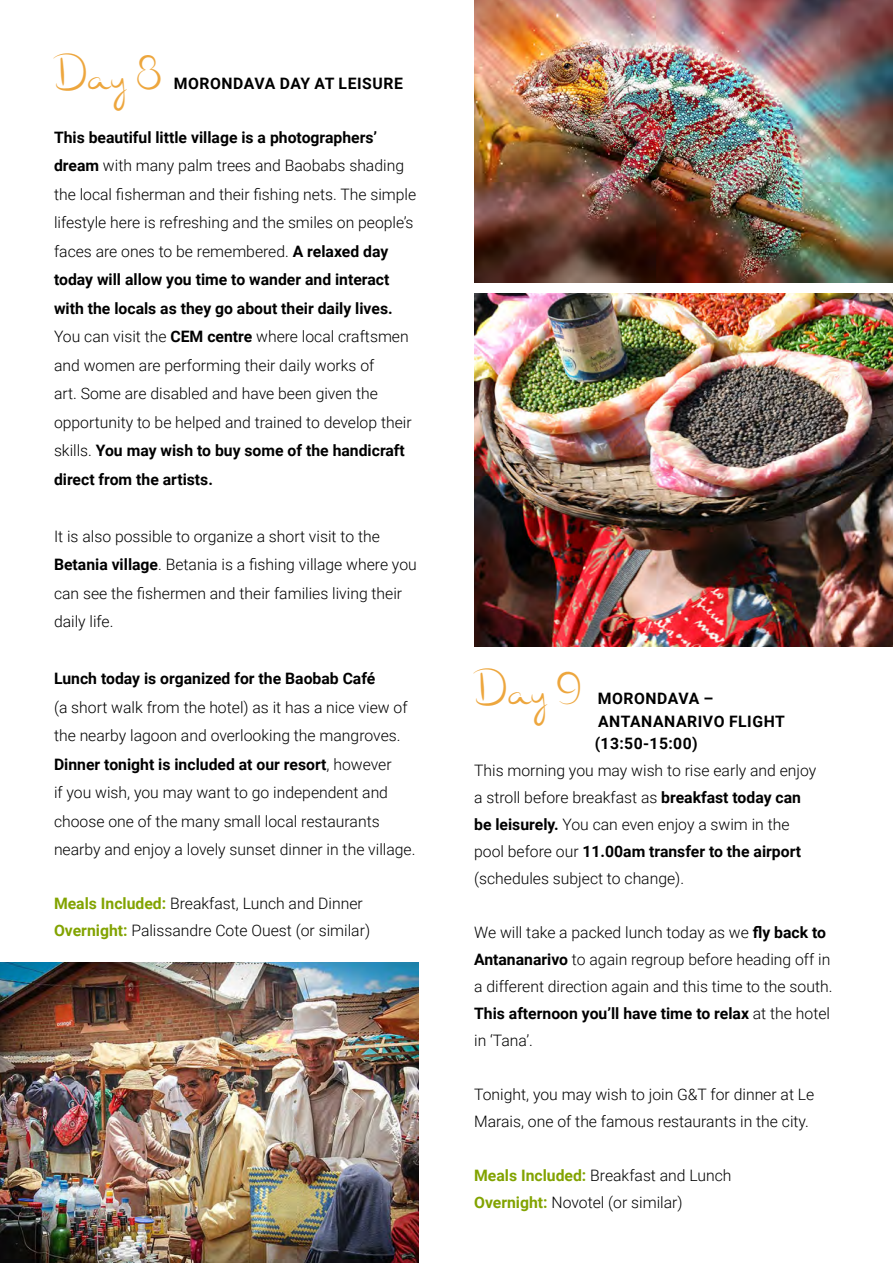
<style>
.page{position:relative;width:893px;height:1263px;background:#fff}
.page>*{position:absolute;margin:0;border:0;box-sizing:border-box;transform-origin:0 0}
.t1{font:49.5px "Masana Script 4 Silueta";color:#eda63d}
.t2{font:300 15.75px/28.5px "Roboto";color:#000}
.t3{font:700 15.75px/22.5px "Roboto";letter-spacing:.02em;color:#000}
.t4{font:700 15.75px "Roboto";color:#000}
.s1{font-weight:700}
.s2{font-weight:700;color:#82a300}
</style>
<div class="page">
<img style="left:0;top:962px;width:418px;height:301px">
<img style="left:474px;top:0;width:419px;height:283px">
<img style="left:474px;top:293px;width:419px;height:353px">
<h1 class="t1" style="left:54px;top:43px;width:109px">Day 8</h1>
<p class="t3" style="left:174px;top:71px;width:231px">MORONDAVA DAY AT LEISURE</p>
<p class="t2" style="left:54px;top:122px;width:364px"><span class="s1">This beautiful little village is a photographers’ dream</span> with many palm trees and Baobabs shading the local fisherman and their fishing nets. The simple lifestyle here is refreshing and the smiles on people’s faces are ones to be remembered. <span class="s1">A relaxed day today will allow you time to wander and interact with the locals as they go about their daily lives.<br></span>You can visit the <span class="s1">CEM centre</span> where local craftsmen and women are performing their daily works of<br>art. Some are disabled and have been given the opportunity to be helped and trained to develop their skills. <span class="s1">You may wish to buy some of the handicraft direct from the artists.</span></p>
<p class="t2" style="left:54px;top:521px;width:364px">It is also possible to organize a short visit to the <span class="s1">Betania village</span>. Betania is a fishing village where you can see the fishermen and their families living their daily life.</p>
<p class="t4" style="left:54px;top:668px;width:323px">Lunch today is organized for the Baobab Café</p>
<p class="t2" style="left:54px;top:692px;width:363px">(a short walk from the hotel) as it has a nice view of the nearby lagoon and overlooking the mangroves.<br><span class="s1">Dinner tonight is included at our resort</span>, however<br>if you wish, you may want to go independent and choose one of the many small local restaurants nearby and enjoy a lovely sunset dinner in the village.</p>
<p class="t2" style="left:54px;top:890px;width:318px;line-height:27px"><span class="s2">Meals Included:</span> Breakfast, Lunch and Dinner<br><span class="s2">Overnight:</span> Palissandre Cote Ouest (or similar)</p>
<h1 class="t1" style="left:474px;top:658px;width:108px">Day 9</h1>
<p class="t3" style="left:595px;top:687px;width:192px">MORONDAVA –<br>ANTANANARIVO FLIGHT (13:50-15:00)</p>
<p class="t2" style="left:474px;top:757px;width:344px;line-height:27px">This morning you may wish to rise early and enjoy a stroll before breakfast as <span class="s1">breakfast today can be leisurely.</span> You can even enjoy a swim in the pool before our <span class="s1">11.00am transfer to the airport </span>(schedules subject to change).</p>
<p class="t2" style="left:474px;top:919px;width:360px;line-height:27px">We will take a packed lunch today as we <span class="s1">fly back to Antananarivo</span> to again regroup before heading off in a different direction again and this time to the south.<br><span class="s1">This afternoon you’ll have time to relax</span> at the hotel in ‘Tana’.</p>
<p class="t2" style="left:474px;top:1081px;width:342px;line-height:27px">Tonight, you may wish to join G&amp;T for dinner at Le<br>Marais, one of the famous restaurants in the city.</p>
<p class="t2" style="left:474px;top:1162px;width:259px;line-height:27px"><span class="s2">Meals Included:</span> Breakfast and Lunch<br><span class="s2">Overnight:</span> Novotel (or similar)</p>
</div>
